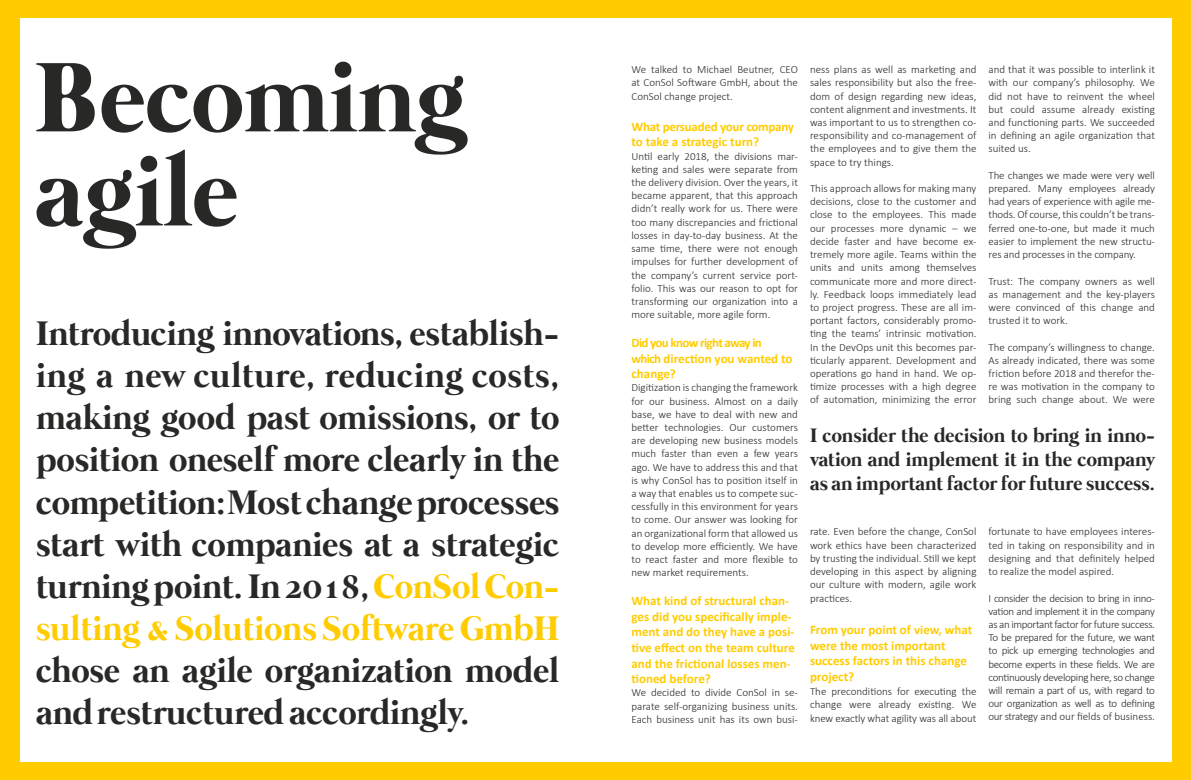
<style>
.page{position:relative;width:1191px;height:780px;background:#fc0}
.page>*{position:absolute;margin:0;border:0;box-sizing:border-box;transform-origin:0 0}
.t1{font:700 101px/94px "Mermaid";color:#282827}
.t2{font:700 35px/42px "Mermaid";color:#282827;text-align:justify}
.t3{font:700 20px/24px "Mermaid";color:#282827;text-align:justify}
.t4{font:700 13px/15.6px "Calibri";color:#fc0}
.t5{font:700 13px/15.6px "Calibri";letter-spacing:-.03em;color:#fc0}
.t6{font:700 13px/15.6px "Calibri";letter-spacing:-.02em;color:#fc0}
.t7{font:300 11px/13.2px "Calibri";color:#282827;text-align:justify}
.s1{color:#fc0}
</style>
<div class="page">
<div style="left:20px;top:18px;width:1151px;height:743px;background:#fff"></div>
<h1 class="t1" style="left:35px;top:58px;width:432px">Becoming agile</h1>
<p class="t2" style="left:36px;top:315px;width:525px">Introducing innovations, establish&shy;ing a new culture, reducing costs, making good past omissions, or to position oneself more clearly in the competition: Most change processes start with companies at a strategic turning point. In 2018, <span class="s1">ConSol Con&shy;sulting &amp; Solutions Software GmbH</span></p>
<h2 class="t2" style="left:36px;top:651px;width:525px">chose an agile organization model and restructured accordingly.</h2>
<p class="t7" style="left:631px;top:62px;width:168px">We talked to Michael Beutner, CEO at ConSol Software GmbH, about the ConSol change project.</p>
<p class="t6" style="left:631px;top:119px;width:164px">What persuaded your company to take a strategic turn?</p>
<p class="t7" style="left:631px;top:149px;width:168px">Until early 2018, the divisions mar&shy;keting and sales were separate from the delivery division. Over the years, it became apparent, that this approach didn’t really work for us. There were too many discrepancies and frictional losses in day-to-day business. At the same time, there were not enough impulses for further development of the company’s current service port&shy;folio. This was our reason to opt for transforming our organization into a more suitable, more agile form.</p>
<p class="t5" style="left:631px;top:335px;width:163px">Did you know right away in which direction you wanted to change?</p>
<p class="t7" style="left:631px;top:380px;width:168px">Digitization is changing the framework for our business. Almost on a daily base, we have to deal with new and better technologies. Our customers are developing new business models much faster than even a few years ago. We have to address this and that is why ConSol has to position itself in a way that enables us to compete suc&shy;cessfully in this environment for years to come. Our answer was looking for an organizational form that allowed us to develop more efficiently. We have to react faster and more flexible to new market requirements.</p>
<p class="t4" style="left:631px;top:593px;width:165px">What kind of structural chan&shy;ges did you specifically imple&shy;ment and do they have a posi&shy;tive effect on the team culture and the frictional losses men&shy;tioned before?</p>
<p class="t7" style="left:631px;top:685px;width:168px">We decided to divide ConSol in se&shy;parate self-organizing business units.<br>Each business unit has its own busi-</p>
<p class="t7" style="left:810px;top:62px;width:168px">ness plans as well as marketing and sales responsibility but also the free&shy;dom of design regarding new ideas, content alignment and investments. It was important to us to strengthen co&shy;responsibility and co-management of the employees and to give them the space to try things.</p>
<p class="t7" style="left:810px;top:181px;width:168px">This approach allows for making many decisions, close to the customer and close to the employees. This made our processes more dynamic – we decide faster and have become ex&shy;tremely more agile. Teams within the units and units among themselves communicate more and more direct&shy;ly. Feedback loops immediately lead to project progress. These are all im&shy;portant factors, considerably promo&shy;ting the teams’ intrinsic motivation.<br>In the DevOps unit this becomes par&shy;ticularly apparent. Development and operations go hand in hand. We op&shy;timize processes with a high degree of automation, minimizing the error</p>
<p class="t7" style="left:988px;top:62px;width:168px">and that it was possible to interlink it with our company’s philosophy. We did not have to reinvent the wheel but could assume already existing and functioning parts. We succeeded in defining an agile organization that suited us.</p>
<p class="t7" style="left:988px;top:168px;width:168px">The changes we made were very well prepared. Many employees already had years of experience with agile me&shy;thods. Of course, this couldn’t be trans&shy;ferred one-to-one, but made it much easier to implement the new structu&shy;res and processes in the company.</p>
<p class="t7" style="left:988px;top:274px;width:168px">Trust: The company owners as well as management and the key-players were convinced of this change and trusted it to work.</p>
<p class="t7" style="left:988px;top:340px;width:168px">The company’s willingness to change.<br>As already indicated, there was some friction before 2018 and therefor the&shy;re was motivation in the company to bring such change about. We were</p>
<h3 class="t3" style="left:810px;top:425px;width:346px">I consider the decision to bring in inno&shy;vation and implement it in the company as an important factor for future success.</h3>
<p class="t7" style="left:810px;top:524px;width:168px">rate. Even before the change, ConSol work ethics have been characterized by trusting the individual. Still we kept developing in this aspect by aligning our culture with modern, agile work practices.</p>
<p class="t4" style="left:810px;top:622px;width:164px">From your point of view, what were the most important success factors in this change project?</p>
<p class="t7" style="left:810px;top:683px;width:168px;line-height:13.6px">The preconditions for executing the change were already existing. We knew exactly what agility was all about</p>
<p class="t7" style="left:988px;top:524px;width:168px">fortunate to have employees interes&shy;ted in taking on responsibility and in designing and that definitely helped to realize the model aspired.</p>
<p class="t7" style="left:988px;top:590px;width:168px">I consider the decision to bring in inno&shy;vation and implement it in the company as an important factor for future success.<br>To be prepared for the future, we want to pick up emerging technologies and become experts in these fields. We are continuously developing here, so change will remain a part of us, with regard to our organization as well as to defining our strategy and our fields of business.</p>
</div>
